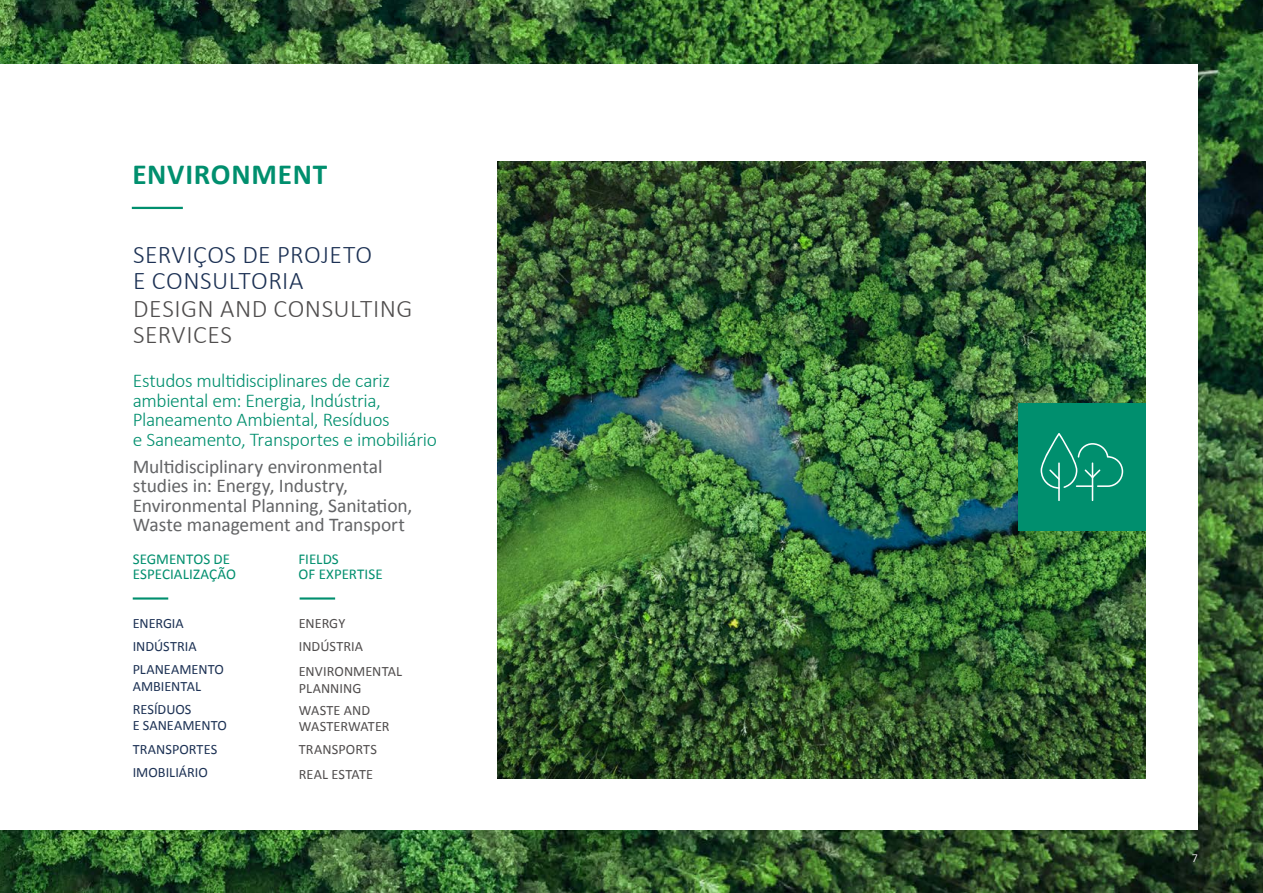
<style>
.page{position:relative;width:1263px;height:893px;background:#fff}
.page>*{position:absolute;margin:0;border:0;box-sizing:border-box;transform-origin:0 0}
.t1{font:700 29.25px "Calibri";letter-spacing:.025em;color:#008f6e}
.t2{font:300 25.5px/25.5px "Calibri";letter-spacing:.015em;color:#1c3154}
.t3{font:300 25.5px/25.5px "Calibri";letter-spacing:.02em;color:#4f4d4d}
.t4{font:300 19.5px/19.5px "Calibri";letter-spacing:-.02em;color:#008f6e}
.t5{font:19.5px/19.5px "Calibri";letter-spacing:-.01em;color:#636466}
.t6{font:15px/15px "Calibri";letter-spacing:.005em;color:#008f6e}
.t7{font:14.25px/23.1px "Calibri";color:#1c3154}
.t8{font:14.25px/16.5px "Calibri";letter-spacing:.005em;color:#504d4d}
.t9{font:300 12px "Calibri";color:#fff}
</style>
<div class="page">
<img style="left:0;top:0;width:1263px;height:893px">
<div style="left:0;top:64px;width:1197px;height:765px;background:#fff"></div>
<img style="left:497px;top:162px;width:649px;height:616px">
<hr style="left:132px;top:207px;width:51px;height:2px;background:#008f6e">
<div style="left:1018px;top:403px;width:128px;height:128px;background:#008f6e"></div>
<hr style="left:1092px;top:462px;width:1px;height:39px;background:#fff">
<hr style="left:1058px;top:462px;width:2px;height:39px;background:#fff">
<svg style="left:1040px;top:433px;width:83px;height:56px"></svg>
<hr style="left:133px;top:597px;width:35px;height:3px;background:#008f6e">
<hr style="left:300px;top:597px;width:35px;height:3px;background:#008f6e">
<h1 class="t1" style="left:132px;top:156px;width:196px">ENVIRONMENT</h1>
<h2 class="t2" style="left:133px;top:242px;width:241px">SERVIÇOS DE PROJETO<br>E CONSULTORIA</h2>
<h2 class="t3" style="left:133px;top:296px;width:281px">DESIGN AND CONSULTING<br>SERVICES</h2>
<p class="t4" style="left:133px;top:371px;width:306px">Estudos multidisciplinares de cariz ambiental em: Energia, Indústria, Planeamento Ambiental, Resíduos<br>e Saneamento, Transportes e imobiliário</p>
<p class="t5" style="left:133px;top:455px;width:281px">Multidisciplinary environmental studies in: Energy, Industry, Environmental Planning, Sanitation, Waste management and Transport</p>
<p class="t6" style="left:133px;top:551px;width:105px">SEGMENTOS DE<br>ESPECIALIZAÇÃO</p>
<p class="t6" style="left:298px;top:551px;width:86px">FIELDS<br>OF EXPERTISE</p>
<p class="t7" style="left:133px;top:611px;width:93px">ENERGIA<br>INDÚSTRIA<br>PLANEAMENTO</p>
<p class="t7" style="left:133px;top:674px;width:70px">AMBIENTAL<br>RESÍDUOS</p>
<p class="t7" style="left:133px;top:713px;width:96px">E SANEAMENTO<br>TRANSPORTES<br>IMOBILIÁRIO</p>
<p class="t8" style="left:299px;top:611px;width:66px;line-height:22.5px">ENERGY<br>INDÚSTRIA</p>
<p class="t8" style="left:299px;top:662px;width:105px">ENVIRONMENTAL<br>PLANNING</p>
<p class="t8" style="left:299px;top:701px;width:92px">WASTE AND<br>WASTERWATER</p>
<p class="t8" style="left:299px;top:736px;width:80px;line-height:25.5px">TRANSPORTS<br>REAL ESTATE</p>
<p class="t9" style="left:1192px;top:851px;width:8px">7</p>
</div>
